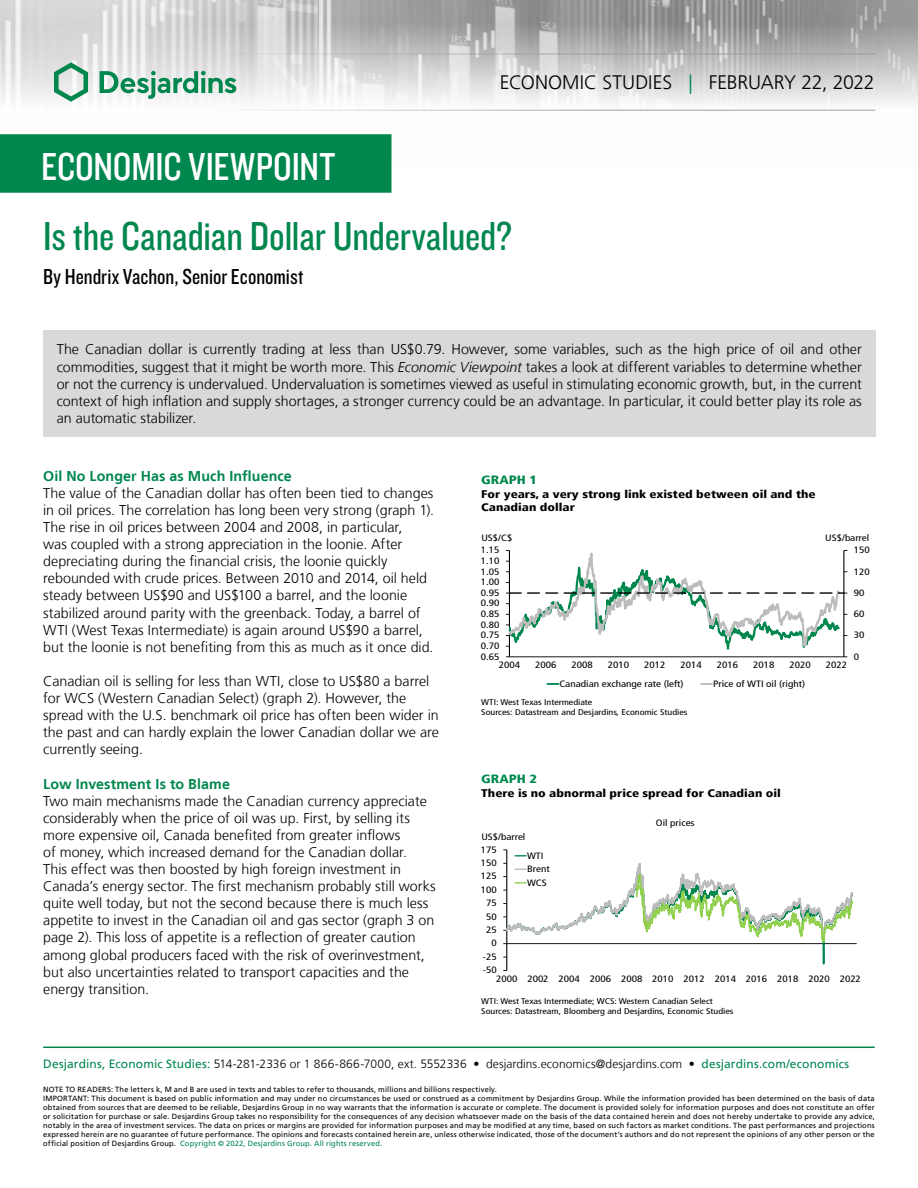
<style>
.page{position:relative;width:918px;height:1188px;background:#fff}
.page>*{position:absolute;margin:0;border:0;box-sizing:border-box;transform-origin:0 0}
.t1{font:42px "Knockout 29 Junior Ltweight";letter-spacing:-.005em;color:#00874e}
.t2{font:40.5px "Knockout 29 Junior Ltweight";letter-spacing:-.005em;color:#fff}
.t3{font:22.5px "Knockout 29 Junior Ltweight";color:#000}
.t4{font:300 19.5px "Frutiger LT";letter-spacing:-.005em;color:#000}
.t5{font:300 14.25px/17.1px "Frutiger LT";color:#000}
.t6{font:700 14.25px "Frutiger LT";letter-spacing:.01em;color:#00874e}
.t7{font:300 12px "Frutiger LT";letter-spacing:.005em;color:#000}
.t8{font:900 condensed 12px "Frutiger LT";color:#00874e;scale:1.2 1}
.t9{font:900 condensed 12px "Frutiger LT";color:#008b4d;scale:1.2 1}
.t10{font:900 condensed 11.1px/13.2px "Frutiger LT";color:#000;scale:1.2 1}
.t11{font:condensed 9.3px "Frutiger LT";color:#000;scale:1.2 1}
.t12{font:condensed 9.15px/13.5px "Frutiger LT";color:#000;scale:1.2 1}
.t13{font:condensed 8.25px/9.9px "Frutiger LT";color:#000;scale:1.2 1}
.t14{font:7.5px/9px "Frutiger LT";letter-spacing:.02em;color:#000}
.s1{color:#00874e}
.s2{font-style:italic}
.s3{font-weight:400;color:#00874e}
</style>
<div class="page">
<img style="left:0;top:0;width:918px;height:111px">
<hr style="left:43px;top:54px;width:832px;height:1px;background:#9d9d9c">
<hr style="left:43px;top:110px;width:832px;height:1px;background:#9d9d9c">
<svg style="left:54px;top:62px;width:34px;height:40px"></svg>
<svg style="left:100px;top:71px;width:136px;height:28px"></svg>
<div style="left:0;top:135px;width:391px;height:57px;background:#00874e"></div>
<div style="left:0;top:134px;width:392px;height:59px;border:2px solid #00874e"></div>
<hr style="left:43px;top:1047px;width:832px;height:1px;background:#00874e">
<svg style="left:506px;top:550px;width:341px;height:108px"></svg>
<svg style="left:548px;top:683px;width:10px;height:2px"></svg>
<svg style="left:701px;top:683px;width:11px;height:2px"></svg>
<hr style="left:507px;top:943px;width:350px;height:1px;background:#000">
<svg style="left:503px;top:850px;width:351px;height:121px"></svg>
<div style="left:43px;top:330px;width:832px;height:106px;background:#d9d9d9"></div>
<h2 class="t2" style="left:41px;top:140px;width:296px">ECONOMIC VIEWPOINT</h2>
<h3 class="t4" style="left:500px;top:72px;width:376px">ECONOMIC STUDIES <span class="s1">|</span> FEBRUARY 22, 2022</h3>
<h1 class="t1" style="left:43px;top:209px;width:470px">Is the Canadian Dollar Undervalued?</h1>
<h3 class="t3" style="left:43px;top:262px;width:262px">By Hendrix Vachon, Senior Economist</h3>
<p class="t5" style="left:57px;top:341px;width:807px;text-align:justify">The Canadian dollar is currently trading at less than US$0.79. However, some variables, such as the high price of oil and other commodities, suggest that it might be worth more. This <span class="s2">Economic Viewpoint</span> takes a look at different variables to determine whether or not the currency is undervalued. Undervaluation is sometimes viewed as useful in stimulating economic growth, but, in the current context of high inflation and supply shortages, a stronger currency could be an advantage. In particular, it could better play its role as an automatic stabilizer.</p>
<p class="t6" style="left:43px;top:467px;width:250px">Oil No Longer Has as Much Influence</p>
<p class="t5" style="left:43px;top:485px;width:392px">The value of the Canadian dollar has often been tied to changes in oil prices. The correlation has long been very strong (graph 1).<br>The rise in oil prices between 2004 and 2008, in particular,<br>was coupled with a strong appreciation in the loonie. After depreciating during the financial crisis, the loonie quickly rebounded with crude prices. Between 2010 and 2014, oil held steady between US$90 and US$100 a barrel, and the loonie stabilized around parity with the greenback. Today, a barrel of WTI (West Texas Intermediate) is again around US$90 a barrel, but the loonie is not benefiting from this as much as it once did.</p>
<p class="t5" style="left:43px;top:673px;width:397px">Canadian oil is selling for less than WTI, close to US$80 a barrel for WCS (Western Canadian Select) (graph 2). However, the spread with the U.S. benchmark oil price has often been wider in the past and can hardly explain the lower Canadian dollar we are currently seeing.</p>
<p class="t6" style="left:43px;top:775px;width:188px">Low Investment Is to Blame</p>
<p class="t5" style="left:43px;top:792px;width:394px">Two main mechanisms made the Canadian currency appreciate considerably when the price of oil was up. First, by selling its more expensive oil, Canada benefited from greater inflows<br>of money, which increased demand for the Canadian dollar.<br>This effect was then boosted by high foreign investment in Canada’s energy sector. The first mechanism probably still works quite well today, but not the second because there is much less appetite to invest in the Canadian oil and gas sector (graph 3 on page 2). This loss of appetite is a reflection of greater caution among global producers faced with the risk of overinvestment, but also uncertainties related to transport capacities and the energy transition.</p>
<p class="t8" style="left:481px;top:473px;width:48px">GRAPH 1</p>
<p class="t10" style="left:481px;top:487px;width:280px">For years, a very strong link existed between oil and the<br>Canadian dollar</p>
<p class="t12" style="left:481px;top:531px;width:27px">US$/C$</p>
<p class="t11" style="left:481px;top:545px;width:17px">1.15</p>
<p class="t12" style="left:481px;top:554px;width:17px">1.10</p>
<p class="t12" style="left:481px;top:565px;width:17px">1.05</p>
<p class="t12" style="left:481px;top:575px;width:17px">1.00</p>
<p class="t12" style="left:481px;top:586px;width:17px">0.95</p>
<p class="t12" style="left:481px;top:597px;width:17px">0.90</p>
<p class="t12" style="left:481px;top:607px;width:17px">0.85</p>
<p class="t11" style="left:481px;top:619px;width:17px">0.80</p>
<p class="t12" style="left:481px;top:628px;width:17px">0.75</p>
<p class="t12" style="left:481px;top:639px;width:17px">0.70</p>
<p class="t12" style="left:481px;top:650px;width:17px">0.65</p>
<p class="t12" style="left:825px;top:531px;width:38px">US$/barrel</p>
<p class="t11" style="left:854px;top:545px;width:15px">150</p>
<p class="t12" style="left:854px;top:565px;width:15px">120</p>
<p class="t12" style="left:854px;top:586px;width:10px">90</p>
<p class="t12" style="left:854px;top:607px;width:10px">60</p>
<p class="t12" style="left:854px;top:628px;width:10px">30</p>
<p class="t12" style="left:854px;top:650px;width:6px">0</p>
<p class="t12" style="left:499px;top:659px;width:19px">2004</p>
<p class="t12" style="left:535px;top:659px;width:19px">2006</p>
<p class="t12" style="left:571px;top:659px;width:19px">2008</p>
<p class="t12" style="left:608px;top:659px;width:19px">2010</p>
<p class="t12" style="left:644px;top:659px;width:19px">2012</p>
<p class="t12" style="left:680px;top:659px;width:19px">2014</p>
<p class="t12" style="left:717px;top:659px;width:19px">2016</p>
<p class="t12" style="left:753px;top:659px;width:19px">2018</p>
<p class="t12" style="left:789px;top:659px;width:19px">2020</p>
<p class="t12" style="left:826px;top:659px;width:19px">2022</p>
<p class="t11" style="left:559px;top:678px;width:105px">Canadian exchange rate (left)</p>
<p class="t11" style="left:713px;top:678px;width:78px">Price of WTI oil (right)</p>
<p class="t13" style="left:481px;top:697px;width:173px">WTI: West Texas Intermediate<br>Sources: Datastream and Desjardins, Economic Studies</p>
<p class="t9" style="left:481px;top:772px;width:48px">GRAPH 2</p>
<p class="t10" style="left:481px;top:787px;width:251px">There is no abnormal price spread for Canadian oil</p>
<p class="t12" style="left:481px;top:831px;width:38px">US$/barrel</p>
<p class="t11" style="left:481px;top:844px;width:15px">175</p>
<p class="t11" style="left:481px;top:857px;width:15px">150</p>
<p class="t11" style="left:481px;top:871px;width:15px">125</p>
<p class="t11" style="left:481px;top:884px;width:15px">100</p>
<p class="t11" style="left:486px;top:898px;width:10px">75</p>
<p class="t12" style="left:486px;top:910px;width:10px">50</p>
<p class="t12" style="left:486px;top:923px;width:10px">25</p>
<p class="t12" style="left:491px;top:937px;width:6px">0</p>
<p class="t12" style="left:483px;top:950px;width:13px">-25</p>
<p class="t12" style="left:483px;top:963px;width:13px">-50</p>
<p class="t11" style="left:527px;top:850px;width:15px">WTI</p>
<p class="t12" style="left:527px;top:862px;width:20px">Brent<br>WCS</p>
<p class="t12" style="left:656px;top:817px;width:34px">Oil prices</p>
<p class="t11" style="left:496px;top:973px;width:306px">2000 2002 2004 2006 2008 2010 2012 2014 2016 2018 2020 2022</p>
<p class="t13" style="left:481px;top:996px;width:212px">WTI: West Texas Intermediate; WCS: Western Canadian Select<br>Sources: Datastream, Bloomberg and Desjardins, Economic Studies</p>
<p class="t7" style="left:43px;top:1057px;width:808px"><span class="s3">Desjardins, Economic Studies:</span> 514‑281‑2336 or 1 866‑866‑7000, ext. 5552336 • desjardins.economics@desjardins.com • <span class="s3">desjardins.com/economics</span></p>
<p class="t14" style="left:43px;top:1085px;width:833px">NOTE TO READERS: The letters k, M and B are used in texts and tables to refer to thousands, millions and billions respectively.<br>IMPORTANT: This document is based on public information and may under no circumstances be used or construed as a commitment by Desjardins Group. While the information provided has been determined on the basis of data obtained from sources that are deemed to be reliable, Desjardins Group in no way warrants that the information is accurate or complete. The document is provided solely for information purposes and does not constitute an offer or solicitation for purchase or sale. Desjardins Group takes no responsibility for the consequences of any decision whatsoever made on the basis of the data contained herein and does not hereby undertake to provide any advice, notably in the area of investment services. The data on prices or margins are provided for information purposes and may be modified at any time, based on such factors as market conditions. The past performances and projections expressed herein are no guarantee of future performance. The opinions and forecasts contained herein are, unless otherwise indicated, those of the document’s authors and do not represent the opinions of any other person or the official position of Desjardins Group. <span class="s1">Copyright © 2022, Desjardins Group. All rights reserved.</span></p>
</div>
